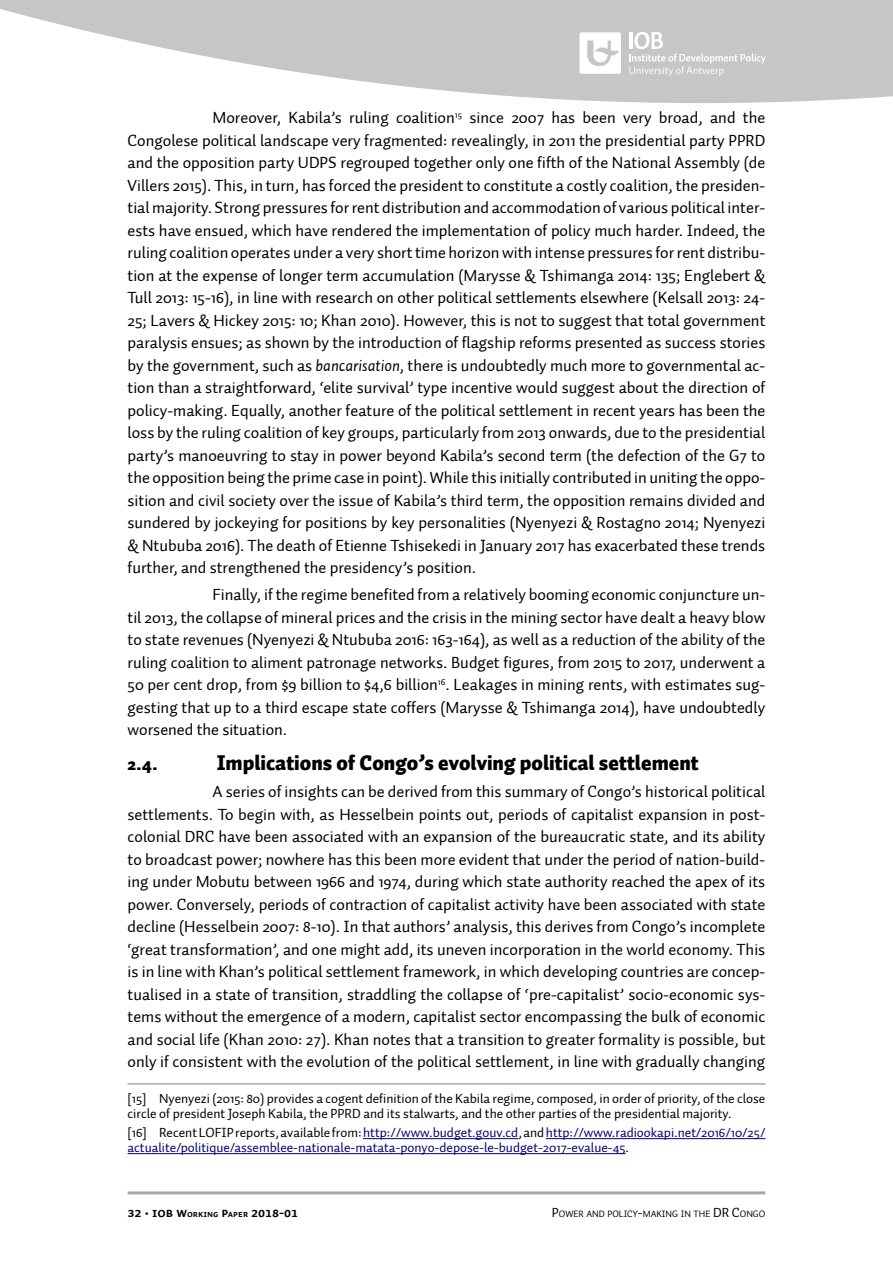
<style>
.page{position:relative;width:893px;height:1263px;background:#fff}
.page>*{position:absolute;margin:0;border:0;box-sizing:border-box;transform-origin:0 0}
.t1{font:900 21px "Auto 1";color:#000}
.t2{font:900 18px "Auto 1";color:#000}
.t3{font:16.5px/22.5px "Auto 1";color:#000;text-align:justify}
.t4{font:13.5px/15px "Auto 1";color:#000}
.t5{font:13.5px/15px "Auto 1";color:#000080}
.t6{font:13.5px "Auto 1 Bold Sm Cp";color:#000}
.t7{font:9.45px "Auto 1";color:#000}
.s1{font-style:italic}
.s2{color:#000}
.s3{font-size:9.45px}
.s4{font-size:13.5px}
</style>
<div class="page">
<hr style="left:128px;top:1191px;width:637px;height:3px;background:#a6a8ab">
<svg style="left:0;top:0;width:893px;height:103px;fill:#c5c7c6"></svg>
<svg style="left:629px;top:32px;width:137px;height:44px;background:#cdcfce"></svg>
<svg style="left:580px;top:32px;width:41px;height:42px"></svg>
<hr style="left:128px;top:1083px;width:637px;height:2px;background:#a6a8ab">
<hr style="left:363px;top:1138px;width:155px;height:1px;background:#000080">
<hr style="left:546px;top:1138px;width:219px;height:1px;background:#000080">
<hr style="left:128px;top:1153px;width:498px;height:1px;background:#000080">
<p class="t3" style="left:128px;top:107px;width:639px;text-indent:85px">Moreover, Kabila’s ruling coalition<sup>15</sup> since 2007 has been very broad, and the Congolese political landscape very fragmented: revealingly, in 2011 the presidential party PPRD and the opposition party UDPS regrouped together only one fifth of the National Assembly (de Villers 2015). This, in turn, has forced the president to constitute a costly coalition, the presiden&shy;tial majority. Strong pressures for rent distribution and accommodation of various political inter&shy;ests have ensued, which have rendered the implementation of policy much harder. Indeed, the ruling coalition operates under a very short time horizon with intense pressures for rent distribu&shy;tion at the expense of longer term accumulation (Marysse &amp; Tshimanga 2014: 135; Englebert &amp; Tull 2013: 15-16), in line with research on other political settlements elsewhere (Kelsall 2013: 24- 25; Lavers &amp; Hickey 2015: 10; Khan 2010). However, this is not to suggest that total government paralysis ensues; as shown by the introduction of flagship reforms presented as success stories by the government, such as <span class="s1">bancarisation</span>, there is undoubtedly much more to governmental ac&shy;tion than a straightforward, ‘elite survival’ type incentive would suggest about the direction of policy-making. Equally, another feature of the political settlement in recent years has been the loss by the ruling coalition of key groups, particularly from 2013 onwards, due to the presidential party’s manoeuvring to stay in power beyond Kabila’s second term (the defection of the G7 to the opposition being the prime case in point). While this initially contributed in uniting the oppo&shy;sition and civil society over the issue of Kabila’s third term, the opposition remains divided and sundered by jockeying for positions by key personalities (Nyenyezi &amp; Rostagno 2014; Nyenyezi &amp; Ntububa 2016). The death of Etienne Tshisekedi in January 2017 has exacerbated these trends further, and strengthened the presidency’s position.</p>
<p class="t3" style="left:128px;top:584px;width:639px;text-indent:85px">Finally, if the regime benefited from a relatively booming economic conjuncture un&shy;til 2013, the collapse of mineral prices and the crisis in the mining sector have dealt a heavy blow to state revenues (Nyenyezi &amp; Ntububa 2016: 163-164), as well as a reduction of the ability of the ruling coalition to aliment patronage networks. Budget figures, from 2015 to 2017, underwent a 50 per cent drop, from $9 billion to $4,6 billion<sup>16</sup>. Leakages in mining rents, with estimates sug&shy;gesting that up to a third escape state coffers (Marysse &amp; Tshimanga 2014), have undoubtedly worsened the situation.</p>
<p class="t2" style="left:128px;top:752px;width:32px">2.4.</p>
<p class="t1" style="left:217px;top:749px;width:484px">Implications of Congo’s evolving political settlement</p>
<p class="t3" style="left:128px;top:780px;width:639px;text-indent:85px">A series of insights can be derived from this summary of Congo’s historical political settlements. To begin with, as Hesselbein points out, periods of capitalist expansion in post&shy;colonial DRC have been associated with an expansion of the bureaucratic state, and its ability to broadcast power; nowhere has this been more evident that under the period of nation-build&shy;ing under Mobutu between 1966 and 1974, during which state authority reached the apex of its power. Conversely, periods of contraction of capitalist activity have been associated with state decline (Hesselbein 2007: 8-10). In that authors’ analysis, this derives from Congo’s incomplete ‘great transformation’, and one might add, its uneven incorporation in the world economy. This is in line with Khan’s political settlement framework, in which developing countries are concep&shy;tualised in a state of transition, straddling the collapse of ‘pre-capitalist’ socio-economic sys&shy;tems without the emergence of a modern, capitalist sector encompassing the bulk of economic and social life (Khan 2010: 27). Khan notes that a transition to greater formality is possible, but only if consistent with the evolution of the political settlement, in line with gradually changing</p>
<p class="t4" style="left:128px;top:1091px;width:639px">[15] Nyenyezi (2015: 80) provides a cogent definition of the Kabila regime, composed, in order of priority, of the close circle of president Joseph Kabila, the PPRD and its stalwarts, and the other parties of the presidential majority.</p>
<p class="t5" style="left:128px;top:1125px;width:639px"><span class="s2">[16] Recent LOFIP reports, available from:</span> http://www.budget.gouv.cd<span class="s2">, and</span> http://www.radiookapi.net/2016/10/25/ actualite/politique/assemblee-nationale-matata-ponyo-depose-le-budget-2017-evalue-45<span class="s2">.</span></p>
<p class="t6" style="left:128px;top:1204px;width:172px">32 • IOB w<span class="s3">orking</span> P<span class="s3">aper</span> 2018-01</p>
<p class="t7" style="left:552px;top:1207px;width:215px"><span class="s4">P</span>OWER AND POLICY<span class="s4">-</span>MAKING IN THE <span class="s4">DR C</span>ONGO</p>
</div>
